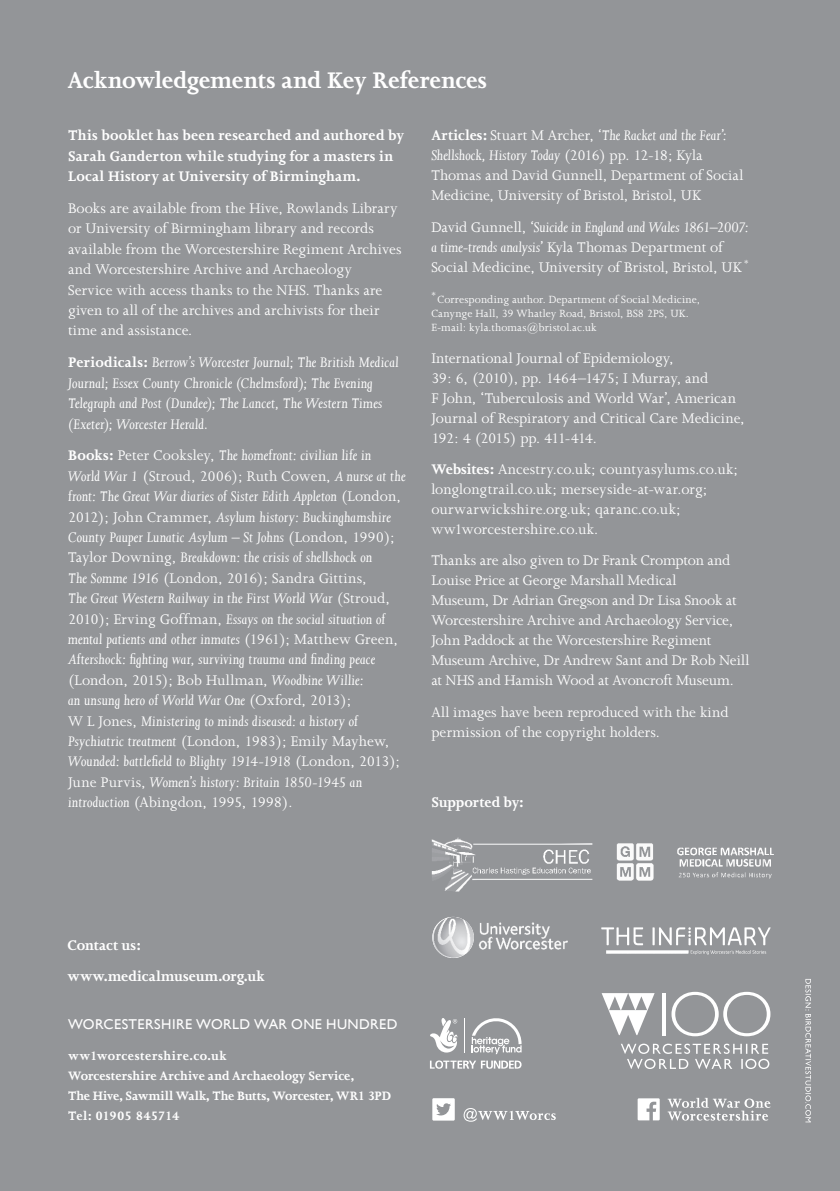
<style>
.page{position:relative;width:840px;height:1191px;background:#fff}
.page>*{position:absolute;margin:0;border:0;box-sizing:border-box;transform-origin:0 0}
.t1{font:700 26px "Joanna";letter-spacing:-.01em;color:#fff}
.t2{font:16px/20px "Joanna";color:#fff}
.t3{font:italic 16px/20.4px "Joanna";letter-spacing:.01em;color:#fff}
.t4{font:700 16px/20.4px "Joanna";letter-spacing:.01em;color:#fff}
.t5{font:14.2px "Gill Sans";letter-spacing:.03em;color:#fff}
.t6{font:700 14px/20px "Joanna";letter-spacing:.005em;color:#fff}
.t7{font:12px/14px "Joanna";letter-spacing:.01em;color:#fff}
.s1{font-weight:700;font-style:normal}
.s2{font-style:normal}
.s3{font-weight:700}
.s4{font-style:italic}
</style>
<div class="page">
<div style="left:0;top:0;width:839px;height:1191px;background:#939598"></div>
<svg style="left:805px;top:979px;width:5px;height:143px"></svg>
<svg style="left:621px;top:1043px;width:148px;height:26px"></svg>
<hr style="left:662px;top:993px;width:3px;height:42px;background:#fff">
<svg style="left:671px;top:991px;width:99px;height:45px"></svg>
<svg style="left:601px;top:993px;width:53px;height:42px"></svg>
<img style="left:601px;top:927px;width:169px;height:27px">
<img style="left:431px;top:837px;width:162px;height:54px">
<img style="left:616px;top:843px;width:158px;height:38px">
<img style="left:479px;top:922px;width:88px;height:28px">
<img style="left:432px;top:917px;width:41px;height:41px;border-radius:21px">
<hr style="left:463px;top:1018px;width:1px;height:34px;background:#fff">
<svg style="left:430px;top:1018px;width:27px;height:34px"></svg>
<svg style="left:430px;top:1060px;width:91px;height:8px"></svg>
<svg style="left:471px;top:1018px;width:50px;height:36px"></svg>
<svg style="left:667px;top:1097px;width:103px;height:23px"></svg>
<svg style="left:637px;top:1098px;width:22px;height:22px"></svg>
<svg style="left:463px;top:1108px;width:92px;height:13px"></svg>
<svg style="left:432px;top:1098px;width:22px;height:22px"></svg>
<p class="t1" style="left:67px;top:66px;width:421px">Acknowledgements and Key References</p>
<p class="t4" style="left:68px;top:125px;width:337px">This booklet has been researched and authored by<br>Sarah Ganderton while studying for a masters in<br>Local History at University of Birmingham.</p>
<p class="t2" style="left:68px;top:198px;width:335px">Books are available from the Hive, Rowlands Library or University of Birmingham library and records available from the Worcestershire Regiment Archives and Worcestershire Archive and Archaeology<br>Service with access thanks to the NHS. Thanks are given to all of the archives and archivists for their time and assistance.</p>
<p class="t3" style="left:68px;top:352px;width:332px"><span class="s1">Periodicals:</span> Berrow’s Worcester Journal; The British Medical Journal; Essex County Chronicle (Chelmsford); The Evening Telegraph and Post (Dundee); The Lancet, The Western Times (Exeter); Worcester Herald.</p>
<p class="t3" style="left:68px;top:445px;width:339px"><span class="s1">Books:</span> <span class="s2">Peter Cooksley,</span> The homefront: civilian life in World War 1 <span class="s2">(Stroud, 2006); Ruth Cowen,</span> A nurse at the front: The Great War diaries of Sister Edith Appleton <span class="s2">(London, 2012); John Crammer,</span> Asylum history: Buckinghamshire County Pauper Lunatic Asylum – St Johns <span class="s2">(London, 1990); Taylor Downing,</span> Breakdown: the crisis of shellshock on<br>The Somme 1916 <span class="s2">(London, 2016); Sandra Gittins,<br></span>The Great Western Railway in the First World War <span class="s2">(Stroud, 2010); Erving Goffman,</span> Essays on the social situation of mental patients and other inmates <span class="s2">(1961); Matthew Green, </span>Aftershock: fighting war, surviving trauma and finding peace <span class="s2">(London, 2015); Bob Hullman,</span> Woodbine Willie:<br>an unsung hero of World War One <span class="s2">(Oxford, 2013);<br>W L Jones,</span> Ministering to minds diseased: a history of Psychiatric treatment <span class="s2">(London, 1983); Emily Mayhew, </span>Wounded: battlefield to Blighty 1914-1918 <span class="s2">(London, 2013); June Purvis,</span> Women’s history: Britain 1850-1945 an introduction <span class="s2">(Abingdon, 1995, 1998).</span></p>
<p class="t2" style="left:431px;top:126px;width:313px"><span class="s3">Articles:</span> Stuart M Archer, <span class="s4">‘The Racket and the Fear’:<br>Shellshock, History Today</span> (2016) pp. 12-18; Kyla Thomas and David Gunnell, Department of Social Medicine, University of Bristol, Bristol, UK</p>
<p class="t2" style="left:431px;top:217px;width:318px">David Gunnell, <span class="s4">‘Suicide in England and Wales 1861–2007: a time-trends analysis’</span> Kyla Thomas Department of<br>Social Medicine, University of Bristol, Bristol, UK <sup>*</sup></p>
<p class="t7" style="left:431px;top:293px;width:270px"><sup>*</sup> Corresponding author. Department of Social Medicine,<br>Canynge Hall, 39 Whatley Road, Bristol, BS8 2PS, UK.<br>E-mail: kyla.thomas@bristol.ac.uk</p>
<p class="t2" style="left:431px;top:348px;width:315px">International Journal of Epidemiology,<br>39: 6, (2010), pp. 1464–1475; I Murray, and<br>F John, ‘Tuberculosis and World War’, American Journal of Respiratory and Critical Care Medicine, 192: 4 (2015) pp. 411-414.</p>
<p class="t2" style="left:431px;top:459px;width:308px"><span class="s3">Websites:</span> Ancestry.co.uk; countyasylums.co.uk; longlongtrail.co.uk; merseyside-at-war.org; ourwarwickshire.org.uk; qaranc.co.uk; ww1worcestershire.co.uk.</p>
<p class="t2" style="left:431px;top:550px;width:319px">Thanks are also given to Dr Frank Crompton and Louise Price at George Marshall Medical<br>Museum, Dr Adrian Gregson and Dr Lisa Snook at Worcestershire Archive and Archaeology Service, John Paddock at the Worcestershire Regiment Museum Archive, Dr Andrew Sant and Dr Rob Neill at NHS and Hamish Wood at Avoncroft Museum.</p>
<p class="t2" style="left:431px;top:702px;width:298px">All images have been reproduced with the kind permission of the copyright holders.</p>
<p class="t4" style="left:431px;top:792px;width:94px">Supported by:</p>
<p class="t4" style="left:67px;top:934px;width:75px">Contact us:</p>
<p class="t4" style="left:67px;top:966px;width:199px">www.medicalmuseum.org.uk</p>
<p class="t5" style="left:68px;top:1015px;width:331px">WORCESTERSHIRE WORLD WAR ONE HUNDRED</p>
<p class="t6" style="left:68px;top:1045px;width:324px">ww1worcestershire.co.uk<br>Worcestershire Archive and Archaeology Service,<br>The Hive, Sawmill Walk, The Butts, Worcester, WR1 3PD Tel: 01905 845714</p>
</div>
